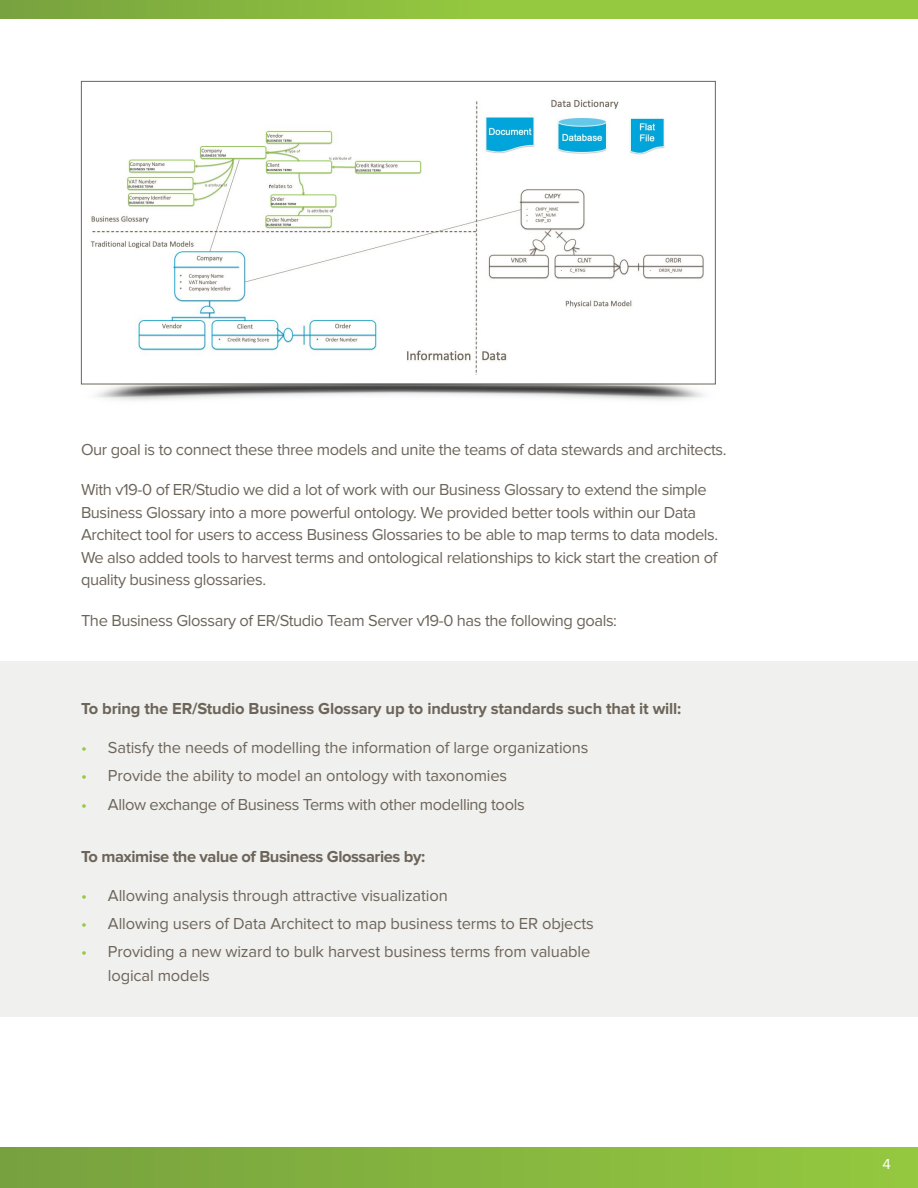
<style>
.page{position:relative;width:918px;height:1188px;background:#fff}
.page>*{position:absolute;margin:0;border:0;box-sizing:border-box;transform-origin:0 0}
.t1{font:16.5px/22.5px "Proxima Nova";letter-spacing:-.025em;color:#6d655a}
.t2{font:700 16.5px "Proxima Nova";letter-spacing:-.01em;color:#6d655a}
.t3{font:15px "Proxima Nova";color:#fff}
.s1{color:#95c93f}
</style>
<div class="page">
<div style="left:0;top:0;width:918px;height:19px;background:linear-gradient(to right,#7eaa3f,#9cd33f)"></div>
<div style="left:0;top:1148px;width:918px;height:40px;background:linear-gradient(to right,#77a13f,#95c83f)"></div>
<div style="left:0;top:661px;width:918px;height:355px;background:#f0f0ee"></div>
<div style="left:81px;top:81px;width:635px;height:303px;background:#fff;border:1px solid #6d655a"></div>
<img style="left:81px;top:384px;width:635px;height:17px">
<img style="left:90px;top:99px;width:614px;height:275px">
<p class="t1" style="left:81px;top:438px;width:647px">Our goal is to connect these three models and unite the teams of data stewards and architects.</p>
<p class="t1" style="left:81px;top:479px;width:639px">With v19-0 of ER/Studio we did a lot of work with our Business Glossary to extend the simple Business Glossary into a more powerful ontology. We provided better tools within our Data Architect tool for users to access Business Glossaries to be able to map terms to data models.<br>We also added tools to harvest terms and ontological relationships to kick start the creation of quality business glossaries.</p>
<p class="t1" style="left:81px;top:609px;width:538px">The Business Glossary of ER/Studio Team Server v19-0 has the following goals:</p>
<p class="t2" style="left:81px;top:699px;width:602px">To bring the ER/Studio Business Glossary up to industry standards such that it will:</p>
<p class="t1" style="left:81px;top:737px;width:509px"><span class="s1">•</span> Satisfy the needs of modelling the information of large organizations</p>
<p class="t1" style="left:81px;top:765px;width:428px"><span class="s1">•</span> Provide the ability to model an ontology with taxonomies</p>
<p class="t1" style="left:81px;top:794px;width:445px"><span class="s1">•</span> Allow exchange of Business Terms with other modelling tools</p>
<p class="t2" style="left:81px;top:847px;width:346px">To maximise the value of Business Glossaries by:</p>
<p class="t1" style="left:81px;top:885px;width:368px"><span class="s1">•</span> Allowing analysis through attractive visualization</p>
<p class="t1" style="left:81px;top:912px;width:514px"><span class="s1">•</span> Allowing users of Data Architect to map business terms to ER objects</p>
<p class="t1" style="left:108px;top:939px;width:484px;line-height:24px;text-indent:-27px"><span class="s1">•</span> Providing a new wizard to bulk harvest business terms from valuable logical models</p>
<p class="t3" style="left:883px;top:1155px;width:10px">4</p>
</div>
